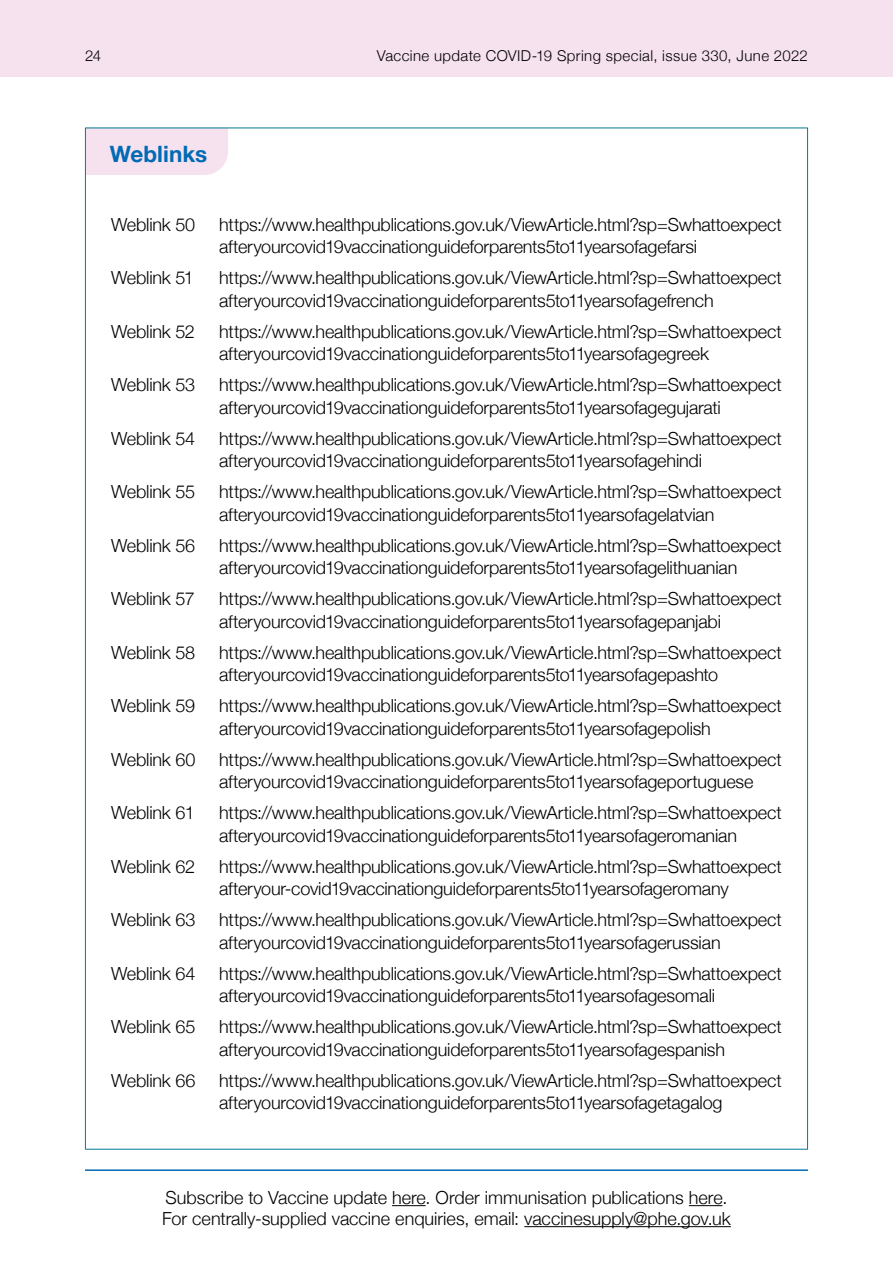
<style>
.page{position:relative;width:893px;height:1263px;background:#fff}
.page>*{position:absolute;margin:0;border:0;box-sizing:border-box;transform-origin:0 0}
.t1{font:700 22.5px "Helvetica Neue";letter-spacing:.005em;color:#006ab4}
.Body_copy_12_14pt{font:300 18px/22.5px "Helvetica Neue";letter-spacing:-.01em;color:#000}
.t2{font:300 15px "Helvetica Neue";letter-spacing:.025em;color:#000}
</style>
<div class="page">
<div style="left:87px;top:130px;width:141px;height:45px;background:#f6e1ef"></div>
<div style="left:0;top:0;width:893px;height:77px;background:#f6e1ef"></div>
<hr style="left:392px;top:1205px;width:34px;height:1px;background:#000">
<hr style="left:689px;top:1205px;width:33px;height:1px;background:#000">
<hr style="left:524px;top:1226px;width:207px;height:1px;background:#000">
<hr style="left:85px;top:1169px;width:723px;height:2px;background:#006ab4">
<p class="t2" style="left:85px;top:44px;width:18px">24</p>
<p class="t2" style="left:377px;top:44px;width:433px">Vaccine update COVID-19 Spring special, issue 330, June 2022</p>
<h3 class="t1" style="left:110px;top:137px;width:99px">Weblinks</h3>
<p class="Body_copy_12_14pt" style="left:111px;top:212px;width:85px">Weblink 50</p>
<p class="Body_copy_12_14pt" style="left:219px;top:212px;width:564px">https://www.healthpublications.gov.uk/ViewArticle.html?sp=Swhattoexpect afteryourcovid19vaccinationguideforparents5to11yearsofagefarsi</p>
<p class="Body_copy_12_14pt" style="left:111px;top:265px;width:84px">Weblink 51</p>
<p class="Body_copy_12_14pt" style="left:219px;top:265px;width:564px">https://www.healthpublications.gov.uk/ViewArticle.html?sp=Swhattoexpect afteryourcovid19vaccinationguideforparents5to11yearsofagefrench</p>
<p class="Body_copy_12_14pt" style="left:111px;top:319px;width:85px">Weblink 52</p>
<p class="Body_copy_12_14pt" style="left:219px;top:319px;width:564px">https://www.healthpublications.gov.uk/ViewArticle.html?sp=Swhattoexpect afteryourcovid19vaccinationguideforparents5to11yearsofagegreek</p>
<p class="Body_copy_12_14pt" style="left:111px;top:372px;width:85px">Weblink 53</p>
<p class="Body_copy_12_14pt" style="left:219px;top:372px;width:564px">https://www.healthpublications.gov.uk/ViewArticle.html?sp=Swhattoexpect afteryourcovid19vaccinationguideforparents5to11yearsofagegujarati</p>
<p class="Body_copy_12_14pt" style="left:111px;top:426px;width:86px">Weblink 54</p>
<p class="Body_copy_12_14pt" style="left:219px;top:426px;width:564px">https://www.healthpublications.gov.uk/ViewArticle.html?sp=Swhattoexpect afteryourcovid19vaccinationguideforparents5to11yearsofagehindi</p>
<p class="Body_copy_12_14pt" style="left:111px;top:479px;width:85px">Weblink 55</p>
<p class="Body_copy_12_14pt" style="left:219px;top:479px;width:564px">https://www.healthpublications.gov.uk/ViewArticle.html?sp=Swhattoexpect afteryourcovid19vaccinationguideforparents5to11yearsofagelatvian</p>
<p class="Body_copy_12_14pt" style="left:111px;top:533px;width:85px">Weblink 56</p>
<p class="Body_copy_12_14pt" style="left:219px;top:533px;width:564px">https://www.healthpublications.gov.uk/ViewArticle.html?sp=Swhattoexpect afteryourcovid19vaccinationguideforparents5to11yearsofagelithuanian</p>
<p class="Body_copy_12_14pt" style="left:111px;top:586px;width:85px">Weblink 57</p>
<p class="Body_copy_12_14pt" style="left:219px;top:586px;width:564px">https://www.healthpublications.gov.uk/ViewArticle.html?sp=Swhattoexpect afteryourcovid19vaccinationguideforparents5to11yearsofagepanjabi</p>
<p class="Body_copy_12_14pt" style="left:111px;top:640px;width:85px">Weblink 58</p>
<p class="Body_copy_12_14pt" style="left:219px;top:640px;width:564px">https://www.healthpublications.gov.uk/ViewArticle.html?sp=Swhattoexpect afteryourcovid19vaccinationguideforparents5to11yearsofagepashto</p>
<p class="Body_copy_12_14pt" style="left:111px;top:693px;width:85px">Weblink 59</p>
<p class="Body_copy_12_14pt" style="left:219px;top:693px;width:564px">https://www.healthpublications.gov.uk/ViewArticle.html?sp=Swhattoexpect afteryourcovid19vaccinationguideforparents5to11yearsofagepolish</p>
<p class="Body_copy_12_14pt" style="left:111px;top:747px;width:86px">Weblink 60</p>
<p class="Body_copy_12_14pt" style="left:219px;top:747px;width:564px">https://www.healthpublications.gov.uk/ViewArticle.html?sp=Swhattoexpect afteryourcovid19vaccinationguideforparents5to11yearsofageportuguese</p>
<p class="Body_copy_12_14pt" style="left:111px;top:800px;width:85px">Weblink 61</p>
<p class="Body_copy_12_14pt" style="left:219px;top:800px;width:564px">https://www.healthpublications.gov.uk/ViewArticle.html?sp=Swhattoexpect afteryourcovid19vaccinationguideforparents5to11yearsofageromanian</p>
<p class="Body_copy_12_14pt" style="left:111px;top:854px;width:85px">Weblink 62</p>
<p class="Body_copy_12_14pt" style="left:219px;top:854px;width:564px">https://www.healthpublications.gov.uk/ViewArticle.html?sp=Swhattoexpect afteryour-covid19vaccinationguideforparents5to11yearsofageromany</p>
<p class="Body_copy_12_14pt" style="left:111px;top:907px;width:86px">Weblink 63</p>
<p class="Body_copy_12_14pt" style="left:219px;top:907px;width:564px">https://www.healthpublications.gov.uk/ViewArticle.html?sp=Swhattoexpect afteryourcovid19vaccinationguideforparents5to11yearsofagerussian</p>
<p class="Body_copy_12_14pt" style="left:111px;top:961px;width:86px">Weblink 64</p>
<p class="Body_copy_12_14pt" style="left:219px;top:961px;width:564px">https://www.healthpublications.gov.uk/ViewArticle.html?sp=Swhattoexpect afteryourcovid19vaccinationguideforparents5to11yearsofagesomali</p>
<p class="Body_copy_12_14pt" style="left:111px;top:1014px;width:86px">Weblink 65</p>
<p class="Body_copy_12_14pt" style="left:219px;top:1014px;width:564px">https://www.healthpublications.gov.uk/ViewArticle.html?sp=Swhattoexpect afteryourcovid19vaccinationguideforparents5to11yearsofagespanish</p>
<p class="Body_copy_12_14pt" style="left:111px;top:1068px;width:86px">Weblink 66</p>
<p class="Body_copy_12_14pt" style="left:219px;top:1068px;width:564px">https://www.healthpublications.gov.uk/ViewArticle.html?sp=Swhattoexpect afteryourcovid19vaccinationguideforparents5to11yearsofagetagalog</p>
<p class="Body_copy_12_14pt" style="left:162px;top:1185px;width:570px;line-height:21px">Subscribe to Vaccine update here. Order immunisation publications here.<br>For centrally-supplied vaccine enquiries, email: vaccinesupply@phe.gov.uk</p>
</div>
